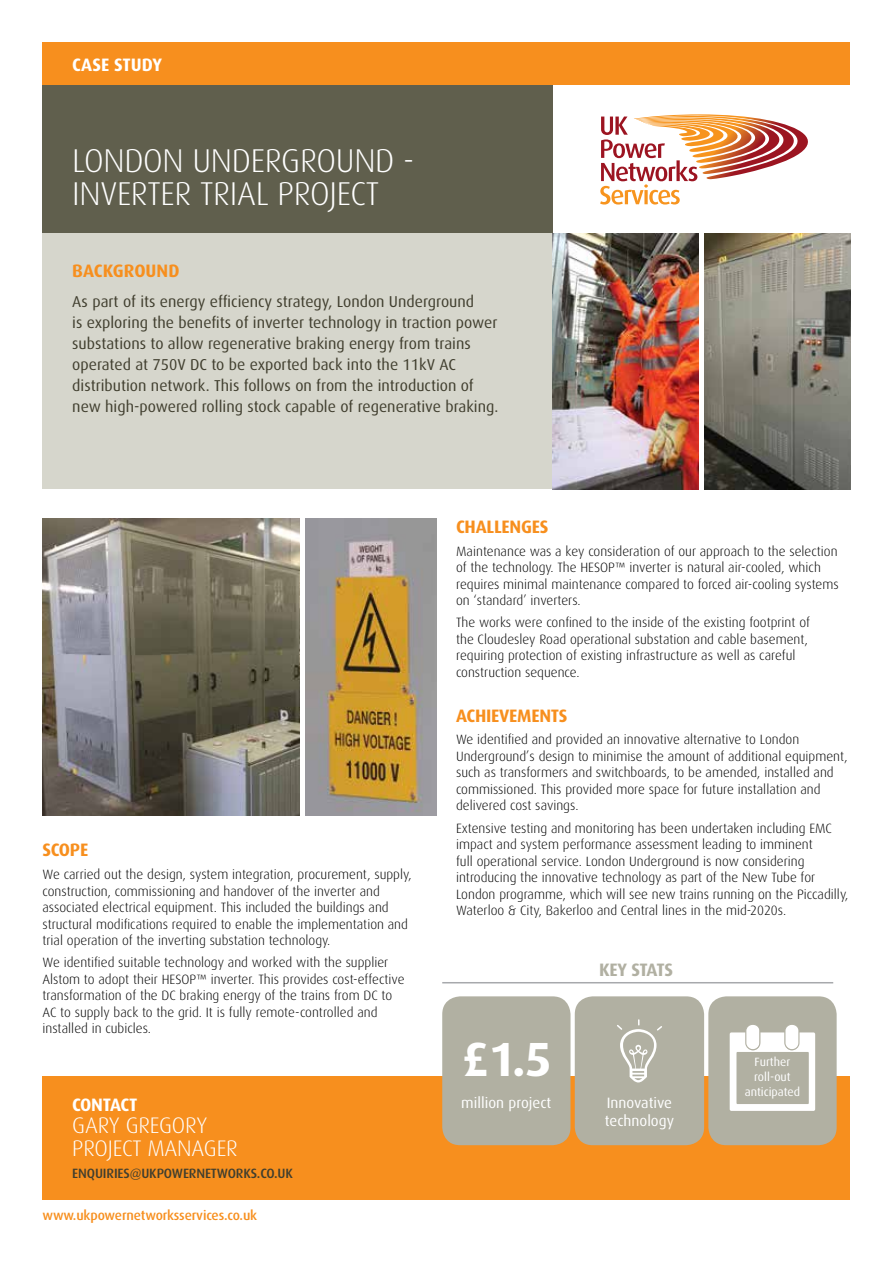
<style>
.page{position:relative;width:893px;height:1263px;background:#fff}
.page>*{position:absolute;margin:0;border:0;box-sizing:border-box;transform-origin:0 0}
.t1{font:700 48px "Dax";color:#fff}
.t2{font:300 33px/33px "Dax";letter-spacing:-.01em;color:#fff}
.t3{font:300 22.5px/22.5px "Dax";letter-spacing:-.01em;color:#fff}
.t4{font:700 18px "Dax";letter-spacing:-.015em;color:#f78f1e}
.t5{font:700 18px "Dax";letter-spacing:-.015em;color:#fff}
.t6{font:700 18px "Dax";letter-spacing:-.03em;color:#b1b0a2}
.t7{font:15.75px/21px "Dax";color:#403e2e}
.t8{font:15px "Dax";color:#fff}
.t9{font:300 13.5px/16.5px "Dax";color:#000}
.t10{font:500 13.5px "Dax";letter-spacing:-.01em;color:#f78f1e}
.t11{font:500 13.5px "Dax";letter-spacing:-.01em;color:#403e2e}
.t12{font:12px/15px "Dax";color:#fff;text-align:center}
</style>
<div class="page">
<div style="left:43px;top:1076px;width:807px;height:123px;background:#f78f1e"></div>
<svg style="left:600px;top:114px;width:208px;height:91px"></svg>
<div style="left:43px;top:85px;width:510px;height:149px;background:#605f4d"></div>
<div style="left:43px;top:43px;width:807px;height:42px;background:#f78f1e"></div>
<div style="left:43px;top:234px;width:510px;height:255px;background:#d6d6cc"></div>
<img style="left:704px;top:234px;width:146px;height:255px">
<img style="left:553px;top:234px;width:146px;height:255px">
<img style="left:43px;top:519px;width:257px;height:296px">
<img style="left:305px;top:519px;width:132px;height:296px">
<div style="left:442px;top:996px;width:128px;height:149px;background:#b1b0a2;border-radius:18px"></div>
<div style="left:575px;top:996px;width:129px;height:149px;background:#b1b0a2;border-radius:18px"></div>
<div style="left:708px;top:996px;width:129px;height:149px;background:#b1b0a2;border-radius:18px"></div>
<svg style="left:617px;top:1020px;width:45px;height:62px"></svg>
<svg style="left:730px;top:1025px;width:85px;height:86px"></svg>
<hr style="left:442px;top:982px;width:391px;height:1px;background:#a7a9ac">
<h3 class="t5" style="left:72px;top:55px;width:91px">CASE STUDY</h3>
<h2 class="t2" style="left:72px;top:144px;width:343px">LONDON UNDERGROUND -<br>INVERTER TRIAL PROJECT</h2>
<h3 class="t4" style="left:72px;top:261px;width:109px">BACKGROUND</h3>
<p class="t7" style="left:72px;top:291px;width:427px">As part of its energy efficiency strategy, London Underground<br>is exploring the benefits of inverter technology in traction power substations to allow regenerative braking energy from trains operated at 750V DC to be exported back into the 11kV AC distribution network. This follows on from the introduction of new high-powered rolling stock capable of regenerative braking.</p>
<h3 class="t4" style="left:43px;top:840px;width:47px">SCOPE</h3>
<p class="t9" style="left:43px;top:866px;width:371px">We carried out the design, system integration, procurement, supply, construction, commissioning and handover of the inverter and associated electrical equipment. This included the buildings and structural modifications required to enable the implementation and trial operation of the inverting substation technology.</p>
<p class="t9" style="left:43px;top:954px;width:364px">We identified suitable technology and worked with the supplier Alstom to adopt their HESOP™ inverter. This provides cost-effective transformation of the DC braking energy of the trains from DC to AC to supply back to the grid. It is fully remote-controlled and installed in cubicles.</p>
<h3 class="t5" style="left:72px;top:1094px;width:67px">CONTACT</h3>
<h3 class="t3" style="left:72px;top:1115px;width:167px">GARY GREGORY<br>PROJECT MANAGER</h3>
<p class="t11" style="left:72px;top:1166px;width:222px">ENQUIRIES@UKPOWERNETWORKS.CO.UK</p>
<p class="t10" style="left:43px;top:1208px;width:216px">www.ukpowernetworksservices.co.uk</p>
<h3 class="t4" style="left:456px;top:516px;width:94px">CHALLENGES</h3>
<p class="t9" style="left:456px;top:543px;width:384px">Maintenance was a key consideration of our approach to the selection of the technology. The HESOP™ inverter is natural air-cooled, which requires minimal maintenance compared to forced air-cooling systems on ‘standard’ inverters.</p>
<p class="t9" style="left:456px;top:614px;width:355px">The works were confined to the inside of the existing footprint of the Cloudesley Road operational substation and cable basement, requiring protection of existing infrastructure as well as careful construction sequence.</p>
<h3 class="t4" style="left:456px;top:705px;width:113px">ACHIEVEMENTS</h3>
<p class="t9" style="left:456px;top:732px;width:393px">We identified and provided an innovative alternative to London Underground’s design to minimise the amount of additional equipment, such as transformers and switchboards, to be amended, installed and commissioned. This provided more space for future installation and delivered cost savings.</p>
<p class="t9" style="left:456px;top:820px;width:394px">Extensive testing and monitoring has been undertaken including EMC impact and system performance assessment leading to imminent<br>full operational service. London Underground is now considering introducing the innovative technology as part of the New Tube for London programme, which will see new trains running on the Piccadilly, Waterloo &amp; City, Bakerloo and Central lines in the mid-2020s.</p>
<h1 class="t1" style="left:462px;top:1032px;width:91px">£1.5</h1>
<p class="t8" style="left:461px;top:1094px;width:92px">million project</p>
<h3 class="t6" style="left:599px;top:959px;width:75px">KEY STATS</h3>
<p class="t12" style="left:745px;top:1054px;width:57px">Further roll-out anticipated</p>
<p class="t8" style="left:749px;top:1072px;width:47px">roll-out</p>
<p class="t8" style="left:607px;top:1094px;width:67px">Innovative</p>
<p class="t8" style="left:737px;top:1090px;width:71px">anticipated</p>
<p class="t8" style="left:605px;top:1112px;width:71px">technology</p>
</div>
